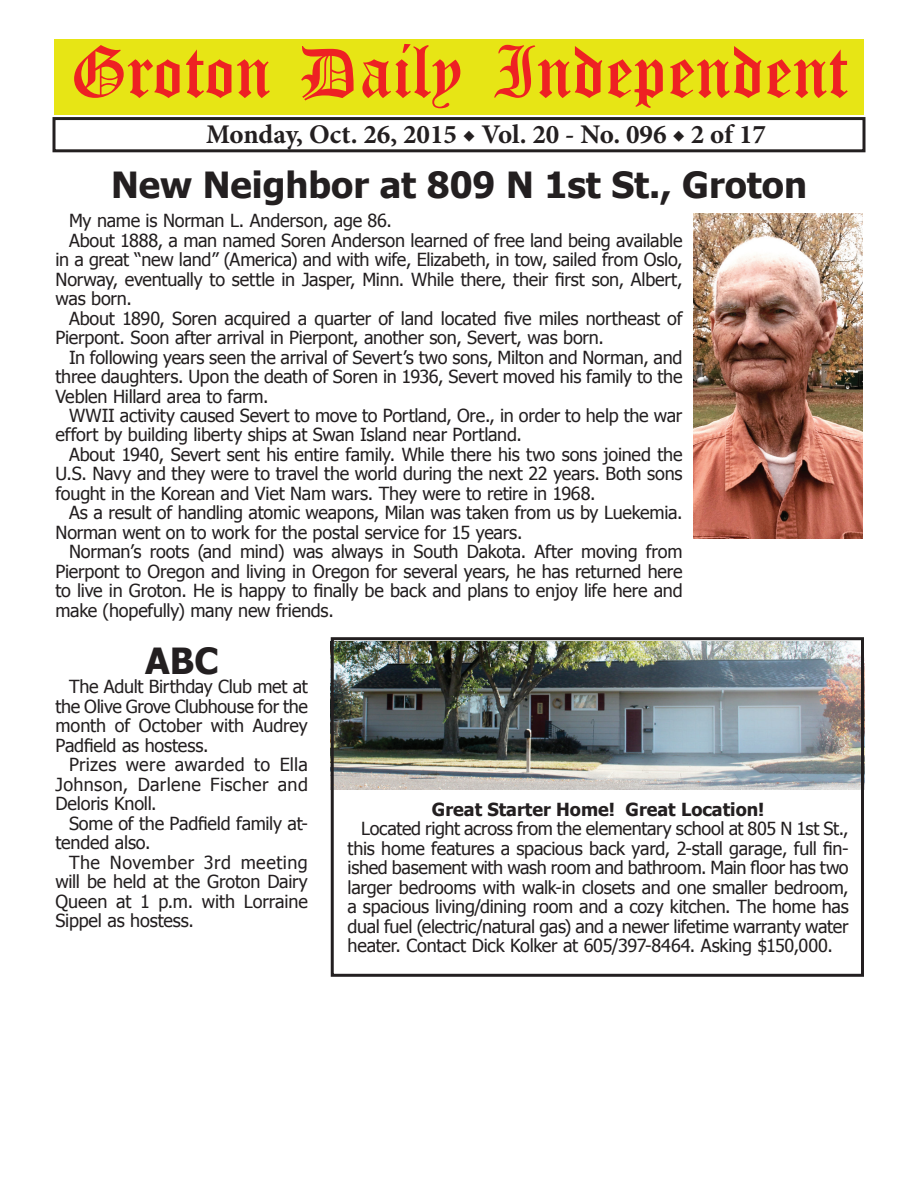
<style>
.page{position:relative;width:918px;height:1188px;background:#fff}
.page>*{position:absolute;margin:0;border:0;box-sizing:border-box;transform-origin:0 0}
.t1{font:54px "Old English Five";color:#ee2123}
.t2{font:700 36px "Tahoma";color:#231f20}
.t3{font:700 27px "Minion Pro";color:#231f20}
.t4{font:18px/19.5px "Tahoma";letter-spacing:-.01em;color:#231f20;text-align:justify}
.t5{font:700 18px "Tahoma";color:#231f20}
</style>
<div class="page">
<div style="left:52px;top:117px;width:814px;height:35px;border:3px solid #231f20"></div>
<div style="left:54px;top:40px;width:810px;height:75px;background:#e7e515"></div>
<img style="left:335px;top:642px;width:525px;height:147px">
<div style="left:331px;top:637px;width:533px;height:340px;border:3px solid #231f20"></div>
<img style="left:694px;top:213px;width:168px;height:326px">
<h1 class="t1" style="left:70px;top:47px;width:779px">Groton Daily Independent</h1>
<h3 class="t3" style="left:206px;top:116px;width:562px">Monday, Oct. 26, 2015 ◆ Vol. 20 - No. 096 ◆ 2 of 17</h3>
<h2 class="t2" style="left:111px;top:160px;width:698px">New Neighbor at 809 N 1st St., Groton</h2>
<p class="t4" style="left:69px;top:210px;width:325px">My name is Norman L. Anderson, age 86.</p>
<p class="t4" style="left:69px;top:229px;width:615px">About 1888, a man named Soren Anderson learned of free land being available</p>
<p class="t4" style="left:56px;top:249px;width:629px">in a great “new land” (America) and with wife, Elizabeth, in tow, sailed from Oslo,</p>
<p class="t4" style="left:56px;top:268px;width:628px">Norway, eventually to settle in Jasper, Minn. While there, their first son, Albert,</p>
<p class="t4" style="left:56px;top:288px;width:78px">was born.</p>
<p class="t4" style="left:69px;top:307px;width:615px">About 1890, Soren acquired a quarter of land located five miles northeast of</p>
<p class="t4" style="left:56px;top:327px;width:550px">Pierpont. Soon after arrival in Pierpont, another son, Severt, was born.</p>
<p class="t4" style="left:69px;top:346px;width:615px">In following years seen the arrival of Severt’s two sons, Milton and Norman, and</p>
<p class="t4" style="left:56px;top:366px;width:629px">three daughters. Upon the death of Soren in 1936, Severt moved his family to the</p>
<p class="t4" style="left:56px;top:385px;width:214px">Veblen Hillard area to farm.</p>
<p class="t4" style="left:69px;top:405px;width:615px">WWII activity caused Severt to move to Portland, Ore., in order to help the war</p>
<p class="t4" style="left:56px;top:424px;width:468px">effort by building liberty ships at Swan Island near Portland.</p>
<p class="t4" style="left:69px;top:444px;width:615px">About 1940, Severt sent his entire family. While there his two sons joined the</p>
<p class="t4" style="left:56px;top:463px;width:629px">U.S. Navy and they were to travel the world during the next 22 years. Both sons</p>
<p class="t4" style="left:56px;top:483px;width:542px">fought in the Korean and Viet Nam wars. They were to retire in 1968.</p>
<p class="t4" style="left:69px;top:502px;width:615px">As a result of handling atomic weapons, Milan was taken from us by Luekemia.</p>
<p class="t4" style="left:56px;top:522px;width:468px">Norman went on to work for the postal service for 15 years.</p>
<p class="t4" style="left:69px;top:541px;width:615px">Norman’s roots (and mind) was always in South Dakota. After moving from</p>
<p class="t4" style="left:56px;top:561px;width:629px">Pierpont to Oregon and living in Oregon for several years, he has returned here</p>
<p class="t4" style="left:56px;top:580px;width:629px">to live in Groton. He is happy to finally be back and plans to enjoy life here and</p>
<p class="t4" style="left:56px;top:600px;width:280px">make (hopefully) many new friends.</p>
<h2 class="t2" style="left:145px;top:635px;width:75px">ABC</h2>
<p class="t4" style="left:56px;top:676px;width:254px;text-indent:14px">The Adult Birthday Club met at the Olive Grove Clubhouse for the month of October with Audrey Padfield as hostess.</p>
<p class="t4" style="left:56px;top:754px;width:254px;text-indent:14px">Prizes were awarded to Ella Johnson, Darlene Fischer and Deloris Knoll.</p>
<p class="t4" style="left:56px;top:813px;width:254px;text-indent:14px">Some of the Padfield family at&shy;tended also.</p>
<p class="t4" style="left:56px;top:852px;width:254px;text-indent:14px">The November 3rd meeting will be held at the Groton Dairy Queen at 1 p.m. with Lorraine Sippel as hostess.</p>
<p class="t5" style="left:432px;top:796px;width:334px">Great Starter Home! Great Location!</p>
<p class="t4" style="left:348px;top:818px;width:503px;text-indent:14px">Located right across from the elementary school at 805 N 1st St., this home features a spacious back yard, 2-stall garage, full fin&shy;ished basement with wash room and bathroom. Main floor has two larger bedrooms with walk-in closets and one smaller bedroom, a spacious living/dining room and a cozy kitchen. The home has dual fuel (electric/natural gas) and a newer lifetime warranty water heater. Contact Dick Kolker at 605/397-8464. Asking $150,000.</p>
</div>
